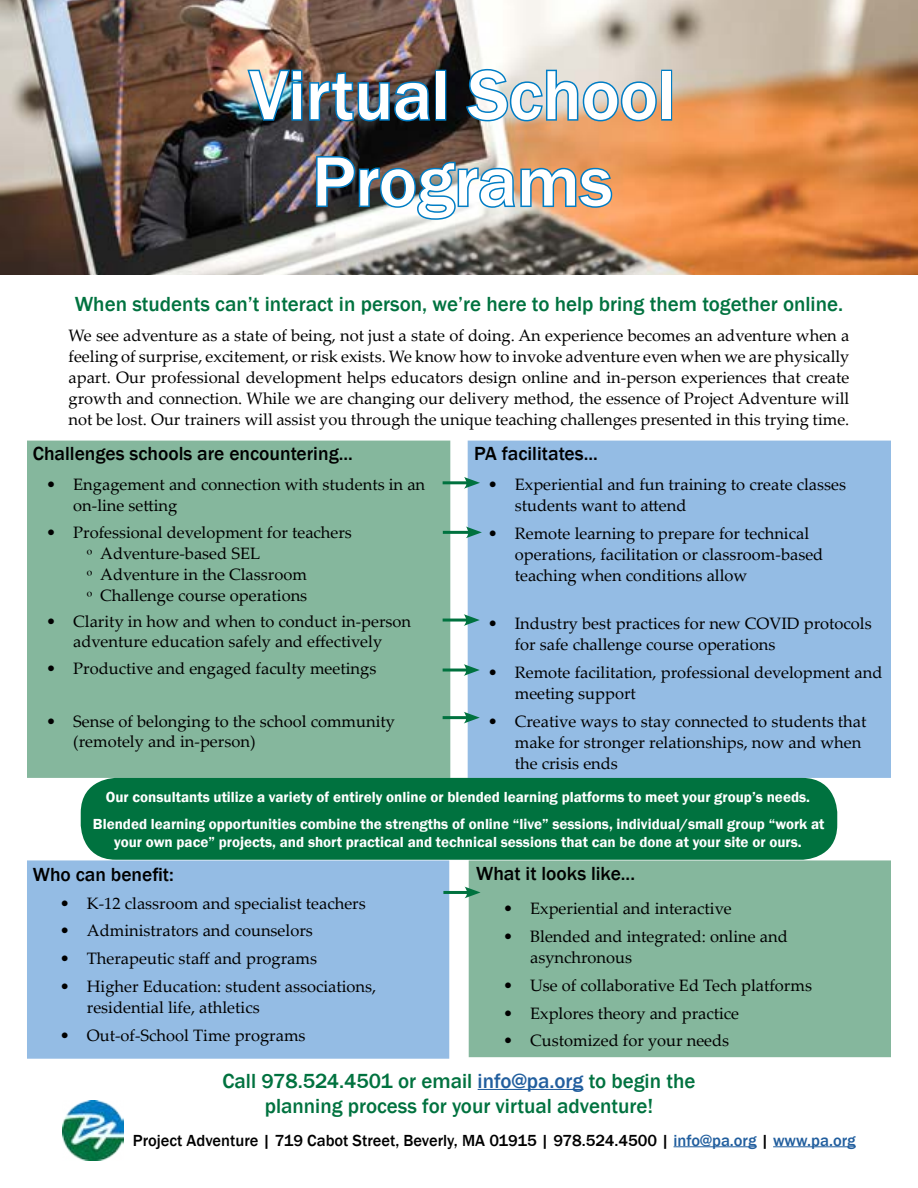
<style>
.page{position:relative;width:918px;height:1188px;background:#fff}
.page>*{position:absolute;margin:0;border:0;box-sizing:border-box;transform-origin:0 0}
.t1{font:500 72px/86.4px "Franklin Gothic";color:#fff;text-align:center}
.t2{font:500 21px/25.2px "Franklin Gothic";color:#00723f;text-align:center}
.t3{font:500 19.5px "Franklin Gothic";color:#000}
.t4{font:16.5px/21px "Palatino Linotype";color:#000}
.t5{font:500 16.5px "Franklin Gothic";color:#000}
.t6{font:600 15px/27px "Franklin Gothic";color:#fff;text-align:center}
.s1{color:#215e9e}
</style>
<div class="page">
<hr style="left:674px;top:1146px;width:83px;height:1px;background:#215e9e">
<hr style="left:773px;top:1146px;width:83px;height:1px;background:#215e9e">
<img style="left:62px;top:1100px;width:61px;height:61px">
<img style="left:0;top:0;width:918px;height:274px">
<img style="left:245px;top:67px;width:187px;height:57px">
<div style="left:435px;top:70px;width:11px;height:51px;border:3px solid #007dc5"></div>
<svg style="left:464px;top:67px;width:194px;height:56px;background:#9eb4bc"></svg>
<div style="left:661px;top:70px;width:11px;height:51px;border:3px solid #007dc5"></div>
<img style="left:315px;top:155px;width:299px;height:66px">
<div style="left:27px;top:860px;width:422px;height:199px;background:#94bce4;border:2px solid #94bce4"></div>
<div style="left:469px;top:860px;width:422px;height:197px;background:#85b79d;border:2px solid #85b79d"></div>
<hr style="left:478px;top:1089px;width:105px;height:1px;background:#215e9e">
<div style="left:27px;top:441px;width:423px;height:337px;background:#85b79d"></div>
<div style="left:468px;top:441px;width:423px;height:337px;background:#94bce4"></div>
<hr style="left:443px;top:481px;width:27px;height:3px;background:#00723f">
<svg style="left:464px;top:477px;width:16px;height:12px"></svg>
<hr style="left:443px;top:619px;width:26px;height:3px;background:#00723f">
<svg style="left:464px;top:614px;width:16px;height:12px"></svg>
<hr style="left:443px;top:531px;width:29px;height:3px;background:#00723f">
<svg style="left:466px;top:527px;width:16px;height:11px"></svg>
<hr style="left:443px;top:669px;width:26px;height:3px;background:#00723f">
<svg style="left:464px;top:664px;width:16px;height:12px"></svg>
<hr style="left:443px;top:716px;width:26px;height:3px;background:#00723f">
<svg style="left:464px;top:712px;width:16px;height:11px"></svg>
<hr style="left:443px;top:891px;width:27px;height:3px;background:#00723f">
<svg style="left:465px;top:887px;width:16px;height:11px"></svg>
<div style="left:81px;top:778px;width:756px;height:82px;background:#00723f;border-radius:35px"></div>
<h1 class="t1" style="left:249px;top:53px;width:428px">Virtual School<br>Programs</h1>
<p class="t2" style="left:75px;top:292px;width:770px">When students can’t interact in person, we’re here to help bring them together online.</p>
<p class="t4" style="left:69px;top:324px;width:782px;text-align:justify">We see adventure as a state of being, not just a state of doing. An experience becomes an adventure when a feeling of surprise, excitement, or risk exists. We know how to invoke adventure even when we are physically apart. Our professional development helps educators design online and in-person experiences that create growth and connection. While we are changing our delivery method, the essence of Project Adventure will not be lost. Our trainers will assist you through the unique teaching challenges presented in this trying time.</p>
<p class="t3" style="left:474px;top:442px;width:125px">PA facilitates...</p>
<p class="t4" style="left:515px;top:473px;width:333px;text-indent:-27px">• Experiential and fun training to create classes students want to attend</p>
<p class="t4" style="left:515px;top:522px;width:310px;text-indent:-27px">• Remote learning to prepare for technical operations, facilitation or classroom-based teaching when conditions allow</p>
<p class="t4" style="left:515px;top:612px;width:358px;text-indent:-27px">• Industry best practices for new COVID protocols for safe challenge course operations</p>
<p class="t4" style="left:515px;top:661px;width:369px;text-indent:-27px">• Remote facilitation, professional development and meeting support</p>
<p class="t4" style="left:515px;top:710px;width:353px;text-indent:-27px">• Creative ways to stay connected to students that make for stronger relationships, now and when the crisis ends</p>
<p class="t6" style="left:93px;top:783px;width:733px">Our consultants utilize a variety of entirely online or blended learning platforms to meet your group’s needs.<br>Blended learning opportunities combine the strengths of online “live” sessions, individual/small group “work at</p>
<p class="t6" style="left:114px;top:828px;width:689px">your own pace” projects, and short practical and technical sessions that can be done at your site or ours.</p>
<p class="t3" style="left:33px;top:442px;width:322px">Challenges schools are encountering...</p>
<p class="t4" style="left:73px;top:473px;width:353px;text-indent:-27px">• Engagement and connection with students in an on-line setting</p>
<p class="t4" style="left:87px;top:521px;width:267px;text-indent:-40px">• Professional development for teachers ᵒ Adventure-based SEL<br>ᵒ Adventure in the Classroom<br>ᵒ Challenge course operations</p>
<p class="t4" style="left:46px;top:611px;width:366px;line-height:19.8px;text-align:center">• Clarity in how and when to conduct in-person adventure education safely and effectively</p>
<p class="t4" style="left:46px;top:657px;width:332px">• Productive and engaged faculty meetings</p>
<p class="t4" style="left:73px;top:711px;width:323px;line-height:19.8px;text-indent:-27px">• Sense of belonging to the school community (remotely and in-person)</p>
<p class="t3" style="left:476px;top:861px;width:160px">What it looks like...</p>
<p class="t4" style="left:503px;top:898px;width:230px">• Experiential and interactive</p>
<p class="t4" style="left:530px;top:925px;width:259px;text-indent:-27px">• Blended and integrated: online and asynchronous</p>
<p class="t4" style="left:503px;top:974px;width:310px">• Use of collaborative Ed Tech platforms</p>
<p class="t4" style="left:503px;top:1002px;width:238px">• Explores theory and practice</p>
<p class="t4" style="left:503px;top:1030px;width:228px">• Customized for your needs</p>
<p class="t2" style="left:222px;top:1069px;width:475px">Call 978.524.4501 or email <span class="s1">info@pa.org</span> to begin the planning process for your virtual adventure!</p>
<p class="t3" style="left:33px;top:862px;width:142px">Who can benefit:</p>
<p class="t4" style="left:60px;top:892px;width:307px">• K-12 classroom and specialist teachers</p>
<p class="t4" style="left:60px;top:920px;width:255px">• Administrators and counselors</p>
<p class="t4" style="left:60px;top:947px;width:259px">• Therapeutic staff and programs</p>
<p class="t4" style="left:87px;top:975px;width:291px;text-indent:-27px">• Higher Education: student associations, residential life, athletics</p>
<p class="t4" style="left:60px;top:1024px;width:247px">• Out-of-School Time programs</p>
<p class="t5" style="left:133px;top:1130px;width:724px">Project Adventure | 719 Cabot Street, Beverly, MA 01915 | 978.524.4500 | <span class="s1">info@pa.org</span> | <span class="s1">www.pa.org</span></p>
</div>
